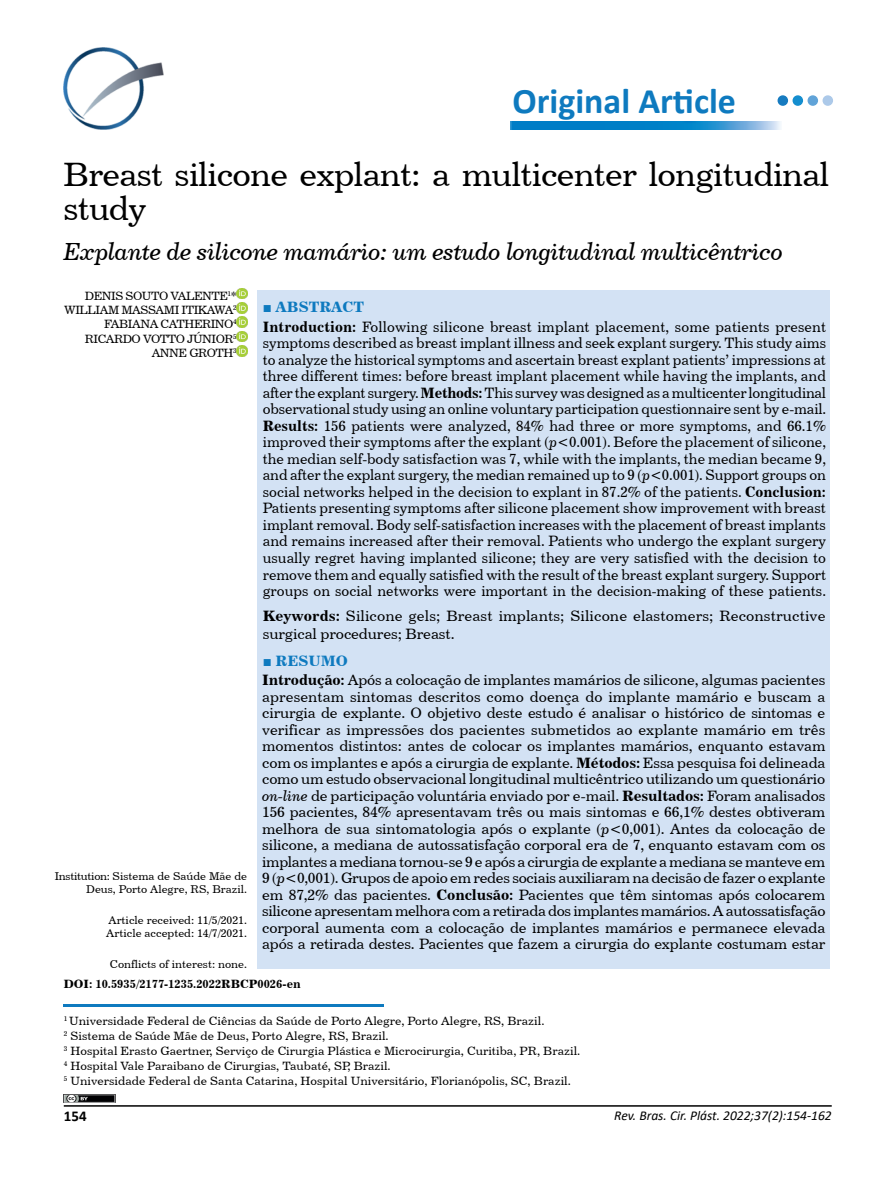
<style>
.page{position:relative;width:893px;height:1191px;background:#fff}
.page>*{position:absolute;margin:0;border:0;box-sizing:border-box;transform-origin:0 0}
.t1{font:700 36px "Calibri";color:#0e7abf}
.t2{font:33.75px/34.5px "Century 731 BT Roman A";letter-spacing:-.025em;color:#000}
.t3{font:24.75px "Century 731 BT Italic A";letter-spacing:-.025em;color:#000}
.t4{font:15px/16.5px "Century 731 BT Roman A";color:#000}
.t5{font:15px/16.5px "Century 731 BT Roman A";color:#000;text-align:justify;scale:.95 1}
.t6{font:15px "Century 731 BT Bold A";color:#0e7abf}
.t7{font:700 15px "Calibri";color:#000}
.t8{font:italic 13.5px "Calibri";color:#000}
.t9{font:12px/15px "Century 731 BT Roman A";color:#000}
.t10{font:12px/14.4px "Century 731 BT Roman A";letter-spacing:-.04em;color:#000;text-align:right}
.t11{font:12px "Century 731 BT Bold A";color:#000}
.t12{font:11.25px/13.5px "Century 731 BT Roman A";color:#000;text-align:right}
.s1{font-family:"Times New Roman";font-weight:700}
.s2{font-family:"Century 731 BT Bold A"}
.s3{font-family:"Century 731 BT Italic A"}
</style>
<div class="page">
<hr style="left:64px;top:1105px;width:768px;height:1px;background:#000">
<svg style="left:236px;top:288px;width:11px;height:68px"></svg>
<img style="left:63px;top:47px;width:101px;height:82px">
<div style="left:258px;top:290px;width:572px;height:678px;background:#d3e2f4"></div>
<hr style="left:64px;top:1004px;width:320px;height:3px;background:#0e7abf">
<img style="left:64px;top:1094px;width:51px;height:9px">
<div style="left:778px;top:96px;width:9px;height:9px;background:#167bc0;border-radius:50%"></div>
<div style="left:778px;top:95px;width:10px;height:11px;border:2px solid #167bc0;border-radius:50%"></div>
<div style="left:793px;top:96px;width:9px;height:9px;background:#148ecf;border-radius:50%"></div>
<div style="left:793px;top:95px;width:10px;height:11px;border:2px solid #148ecf;border-radius:50%"></div>
<div style="left:808px;top:96px;width:9px;height:9px;background:#60a3d8;border-radius:50%"></div>
<div style="left:808px;top:95px;width:10px;height:11px;border:2px solid #61a4d8;border-radius:50%"></div>
<div style="left:823px;top:96px;width:9px;height:9px;background:#acc9e9;border-radius:50%"></div>
<div style="left:823px;top:95px;width:10px;height:11px;border:2px solid #acc9e9;border-radius:50%"></div>
<img style="left:510px;top:122px;width:271px;height:7px">
<h1 class="t1" style="left:512px;top:76px;width:225px">Original Article</h1>
<h2 class="t2" style="left:63px;top:156px;width:768px">Breast silicone explant: a multicenter longitudinal study</h2>
<h3 class="t3" style="left:63px;top:236px;width:721px">Explante de silicone mamário: um estudo longitudinal multicêntrico</h3>
<p class="t10" style="left:64px;top:288px;width:174px">DENIS SOUTO VALENTE<sup>1</sup>*<br>WILLIAM MASSAMI ITIKAWA<sup>2<br></sup>FABIANA CATHERINO<sup>4<br></sup>RICARDO VOTTO JÚNIOR<sup>5<br></sup>ANNE GROTH<sup>3</sup></p>
<p class="t12" style="left:55px;top:869px;width:194px">Institution: Sistema de Saúde Mãe de<br>Deus, Porto Alegre, RS, Brazil.</p>
<p class="t12" style="left:106px;top:913px;width:142px;text-align:left">Article received: 11/5/2021.<br>Article accepted: 14/7/2021.</p>
<p class="t12" style="left:110px;top:957px;width:139px">Conflicts of interest: none.</p>
<p class="t6" style="left:263px;top:298px;width:103px"><span class="s1">■</span> ABSTRACT</p>
<p class="t5" style="left:263px;top:318px;width:595px"><span class="s2">Introduction:</span> Following silicone breast implant placement, some patients present symptoms described as breast implant illness and seek explant surgery. This study aims to analyze the historical symptoms and ascertain breast explant patients’ impressions at three different times: before breast implant placement while having the implants, and after the explant surgery. <span class="s2">Methods:</span> This survey was designed as a multicenter longitudinal observational study using an online voluntary participation questionnaire sent by e-mail.<br><span class="s2">Results:</span> 156 patients were analyzed, 84% had three or more symptoms, and 66.1% improved their symptoms after the explant (<span class="s3">p</span>&lt;0.001). Before the placement of silicone, the median self-body satisfaction was 7, while with the implants, the median became 9, and after the explant surgery, the median remained up to 9 (<span class="s3">p</span>&lt;0.001). Support groups on social networks helped in the decision to explant in 87.2% of the patients. <span class="s2">Conclusion:<br></span>Patients presenting symptoms after silicone placement show improvement with breast implant removal. Body self-satisfaction increases with the placement of breast implants and remains increased after their removal. Patients who undergo the explant surgery usually regret having implanted silicone; they are very satisfied with the decision to remove them and equally satisfied with the result of the breast explant surgery. Support groups on social networks were important in the decision-making of these patients.</p>
<p class="t4" style="left:263px;top:606px;width:564px;line-height:18px"><span class="s2">Keywords:</span> Silicone gels; Breast implants; Silicone elastomers; Reconstructive surgical procedures; Breast.</p>
<p class="t6" style="left:263px;top:651px;width:87px"><span class="s1">■</span> RESUMO</p>
<p class="t4" style="left:262px;top:671px;width:565px;text-align:justify"><span class="s2">Introdução:</span> Após a colocação de implantes mamários de silicone, algumas pacientes apresentam sintomas descritos como doença do implante mamário e buscam a cirurgia de explante. O objetivo deste estudo é analisar o histórico de sintomas e verificar as impressões dos pacientes submetidos ao explante mamário em três momentos distintos: antes de colocar os implantes mamários, enquanto estavam com os implantes e após a cirurgia de explante. <span class="s2">Métodos:</span> Essa pesquisa foi delineada como um estudo observacional longitudinal multicêntrico utilizando um questionário <span class="s3">on-line</span> de participação voluntária enviado por e-mail. <span class="s2">Resultados:</span> Foram analisados 156 pacientes, 84% apresentavam três ou mais sintomas e 66,1% destes obtiveram melhora de sua sintomatologia após o explante (<span class="s3">p</span>&lt;0,001). Antes da colocação de silicone, a mediana de autossatisfação corporal era de 7, enquanto estavam com os implantes a mediana tornou-se 9 e após a cirurgia de explante a mediana se manteve em 9 (<span class="s3">p</span>&lt;0,001). Grupos de apoio em redes sociais auxiliaram na decisão de fazer o explante em 87,2% das pacientes. <span class="s2">Conclusão:</span> Pacientes que têm sintomas após colocarem silicone apresentam melhora com a retirada dos implantes mamários. A autossatisfação corporal aumenta com a colocação de implantes mamários e permanece elevada após a retirada destes. Pacientes que fazem a cirurgia do explante costumam estar</p>
<p class="t11" style="left:64px;top:976px;width:239px">DOI: 10.5935/2177-1235.2022RBCP0026-en</p>
<p class="t9" style="left:64px;top:1012px;width:518px"><sup>1</sup> Universidade Federal de Ciências da Saúde de Porto Alegre, Porto Alegre, RS, Brazil.<br><sup>2</sup> Sistema de Saúde Mãe de Deus, Porto Alegre, RS, Brazil.<br><sup>3</sup> Hospital Erasto Gaertner, Serviço de Cirurgia Plástica e Microcirurgia, Curitiba, PR, Brazil.<br><sup>4</sup> Hospital Vale Paraibano de Cirurgias, Taubaté, SP, Brazil.<br><sup>5</sup> Universidade Federal de Santa Catarina, Hospital Universitário, Florianópolis, SC, Brazil.</p>
<p class="t7" style="left:64px;top:1105px;width:24px">154</p>
<p class="t8" style="left:614px;top:1106px;width:219px">Rev. Bras. Cir. Plást. 2022;37(2):154-162</p>
</div>
